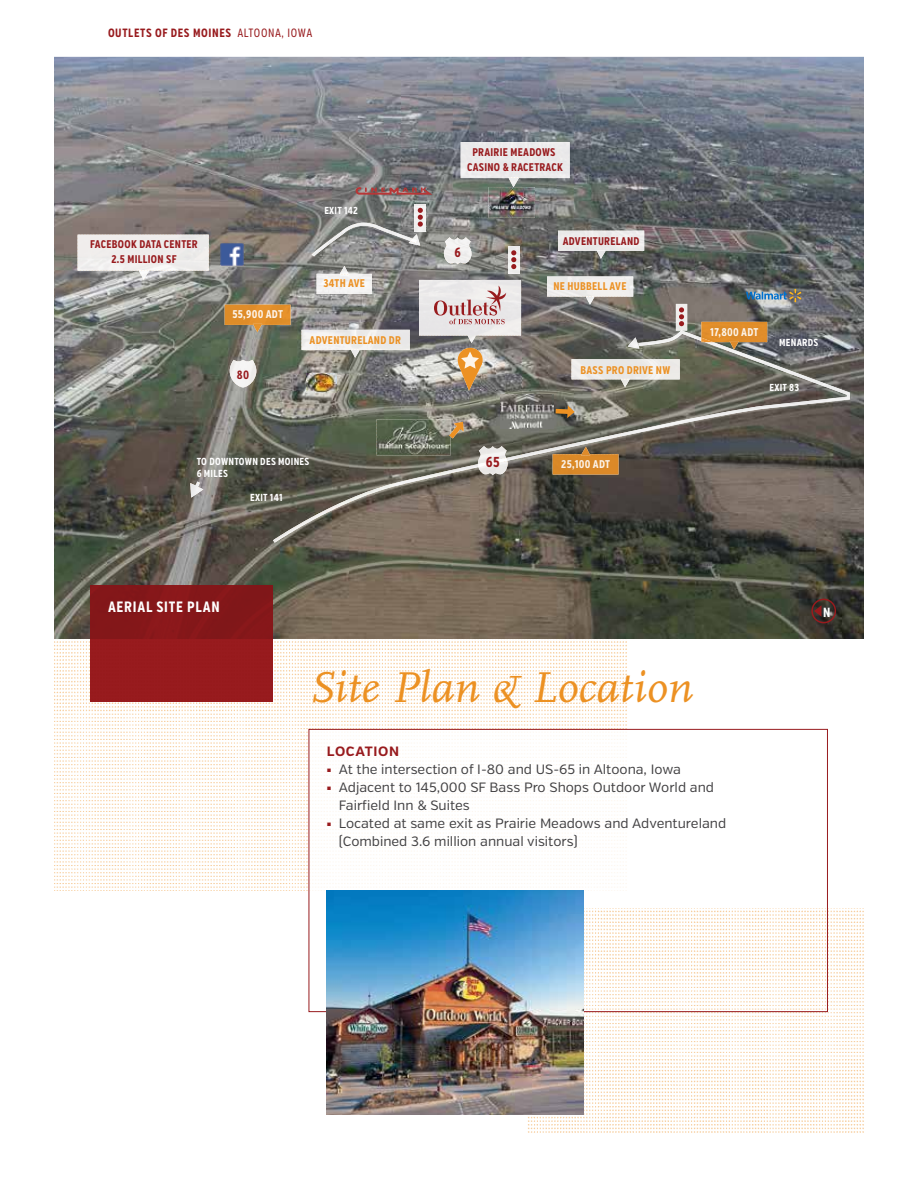
<style>
.page{position:relative;width:918px;height:1188px;background:#fff}
.page>*{position:absolute;margin:0;border:0;box-sizing:border-box;transform-origin:0 0}
.t1{font:italic 45px "Scala OT";color:#ec9123;scale:1.05 1}
.t2{font:700 15px "Verb Comp";letter-spacing:.05em;color:#fff}
.t3{font:700 14.4px "Verb Comp";color:#981b1e}
.t4{font:13.5px/18px "Verb";color:#414042}
.t5{font:700 13.5px "Verb";letter-spacing:.05em;color:#981b1e}
.t6{font:700 13.35px "Verb Comp";color:#981b1e}
.t7{font:700 13.2px "Verb Comp";color:#fff}
.t8{font:700 12px "Verb Comp";letter-spacing:.05em;color:#981b1e}
.t9{font:700 11.25px "Verb Comp";letter-spacing:.025em;color:#fcf4e9}
.t10{font:700 11.25px "Verb Comp";letter-spacing:.025em;color:#fcf3e9}
.t11{font:700 11.25px "Verb Comp";letter-spacing:.025em;color:#fdf4ea}
.t12{font:700 11.1px/14.9px "Verb Comp";letter-spacing:.025em;color:#981b1e;text-align:center}
.t13{font:700 11.1px "Verb Comp";letter-spacing:.025em;color:#ec9123}
.t14{font:700 10.2px/11.6px "Verb Comp";letter-spacing:.025em;color:#fff}
.s1{font-weight:400}
.s2{color:#fcf4e9}
.s3{color:#faf1e7}
.s4{color:#fdf4ea}
.s5{color:#fcf4ea}
.s6{font-family:"Scala OT";font-size:7.5px;color:#981b1e}
</style>
<div class="page">
<img style="left:54px;top:641px;width:573px;height:249px">
<img style="left:54px;top:57px;width:810px;height:582px">
<img style="left:547px;top:276px;width:86px;height:21px">
<svg style="left:586px;top:296px;width:9px;height:9px"></svg>
<svg style="left:811px;top:599px;width:25px;height:24px"></svg>
<svg style="left:556px;top:405px;width:19px;height:13px"></svg>
<img style="left:306px;top:374px;width:30px;height:19px">
<img style="left:376px;top:419px;width:75px;height:36px">
<svg style="left:449px;top:422px;width:15px;height:14px"></svg>
<svg style="left:356px;top:187px;width:77px;height:8px"></svg>
<img style="left:500px;top:395px;width:53px;height:34px">
<svg style="left:746px;top:289px;width:56px;height:13px"></svg>
<img style="left:488px;top:187px;width:47px;height:31px">
<img style="left:221px;top:243px;width:22px;height:22px">
<img style="left:444px;top:237px;width:28px;height:27px">
<svg style="left:458px;top:348px;width:25px;height:43px"></svg>
<div style="left:461px;top:142px;width:109px;height:36px;background:#ebeaea"></div>
<svg style="left:508px;top:177px;width:11px;height:11px"></svg>
<div style="left:78px;top:235px;width:131px;height:36px;background:#efedec"></div>
<svg style="left:139px;top:270px;width:10px;height:10px"></svg>
<img style="left:230px;top:360px;width:26px;height:27px">
<img style="left:190px;top:483px;width:13px;height:15px">
<svg style="left:195px;top:482px;width:5px;height:5px"></svg>
<img style="left:605px;top:331px;width:193px;height:106px">
<img style="left:797px;top:373px;width:53px;height:32px">
<img style="left:325px;top:475px;width:106px;height:39px">
<img style="left:430px;top:436px;width:191px;height:42px">
<img style="left:273px;top:510px;width:53px;height:33px">
<img style="left:312px;top:223px;width:101px;height:33px">
<img style="left:478px;top:446px;width:30px;height:29px">
<img style="left:478px;top:458px;width:29px;height:9px">
<img style="left:701px;top:322px;width:66px;height:20px">
<svg style="left:701px;top:338px;width:12px;height:4px"></svg>
<svg style="left:730px;top:341px;width:9px;height:9px"></svg>
<img style="left:710px;top:328px;width:48px;height:10px">
<img style="left:553px;top:454px;width:66px;height:21px">
<svg style="left:581px;top:447px;width:9px;height:8px"></svg>
<img style="left:562px;top:460px;width:48px;height:10px">
<img style="left:225px;top:305px;width:66px;height:20px">
<svg style="left:253px;top:324px;width:9px;height:8px"></svg>
<img style="left:233px;top:311px;width:50px;height:9px">
<svg style="left:628px;top:337px;width:12px;height:12px"></svg>
<img style="left:302px;top:330px;width:108px;height:20px">
<svg style="left:351px;top:349px;width:9px;height:9px"></svg>
<img style="left:571px;top:359px;width:109px;height:20px">
<svg style="left:621px;top:379px;width:9px;height:8px"></svg>
<img style="left:317px;top:274px;width:55px;height:20px">
<svg style="left:340px;top:266px;width:9px;height:9px"></svg>
<img style="left:415px;top:204px;width:11px;height:27px">
<svg style="left:418px;top:208px;width:5px;height:19px"></svg>
<img style="left:508px;top:247px;width:11px;height:27px">
<svg style="left:511px;top:250px;width:5px;height:19px"></svg>
<img style="left:676px;top:304px;width:11px;height:27px">
<svg style="left:679px;top:307px;width:5px;height:24px"></svg>
<svg style="left:409px;top:234px;width:11px;height:12px"></svg>
<img style="left:419px;top:280px;width:102px;height:63px">
<svg style="left:434px;top:286px;width:72px;height:38px;background:#dac2c3"></svg>
<div style="left:558px;top:231px;width:86px;height:20px;background:#ebeae9"></div>
<svg style="left:597px;top:250px;width:9px;height:9px"></svg>
<div style="left:90px;top:585px;width:183px;height:117px;background:linear-gradient(to bottom,#811619,#9d1b1e)"></div>
<div style="left:309px;top:729px;width:519px;height:283px;background:#fff"></div>
<img style="left:528px;top:908px;width:336px;height:225px">
<img style="left:327px;top:890px;width:257px;height:225px">
<p class="t8" style="left:108px;top:25px;width:206px">OUTLETS OF DES MOINES <span class="s1">ALTOONA, IOWA</span></p>
<p class="t12" style="left:90px;top:237px;width:109px">FACEBOOK DATA CENTER<br>2.5 MILLION SF</p>
<p class="t11" style="left:232px;top:308px;width:52px"><span class="s2">55,</span>900 AD<span class="s2">T</span></p>
<p class="t8" style="left:237px;top:368px;width:14px">80</p>
<p class="t14" style="left:324px;top:205px;width:35px">EXIT 142</p>
<p class="t13" style="left:323px;top:277px;width:43px">34TH AVE</p>
<p class="t13" style="left:310px;top:333px;width:93px">ADVENTURELAND DR</p>
<p class="t12" style="left:467px;top:146px;width:98px">PRAIRIE MEADOWS<br>CASINO &amp; RACETRACK</p>
<p class="t6" style="left:455px;top:244px;width:8px">6</p>
<p class="t12" style="left:563px;top:234px;width:78px">ADVENTURELAND</p>
<p class="t13" style="left:553px;top:280px;width:75px">NE HUBBELL AVE</p>
<p class="t13" style="left:580px;top:363px;width:91px">BASS PRO DRIVE NW</p>
<p class="t14" style="left:197px;top:456px;width:114px">TO DOWNTOWN DES MOINES<br>6 MILES</p>
<p class="t3" style="left:486px;top:454px;width:15px">65</p>
<p class="t14" style="left:250px;top:492px;width:34px">EXIT 141</p>
<p class="t10" style="left:561px;top:458px;width:50px"><span class="s3">25,</span>100 ADT</p>
<p class="t9" style="left:710px;top:325px;width:50px"><span class="s4">17,</span>800 <span class="s5">AD</span>T</p>
<p class="t14" style="left:779px;top:337px;width:41px">MENARDS</p>
<p class="t14" style="left:769px;top:382px;width:31px">EXIT 83</p>
<p class="t2" style="left:108px;top:598px;width:113px">AERIAL SITE PLAN</p>
<h1 class="t1" style="left:309px;top:663px;width:368px">Site Plan &amp; Location</h1>
<p class="t5" style="left:327px;top:743px;width:74px">LOCATION</p>
<p class="t4" style="left:327px;top:760px;width:356px"><span class="s6">▪</span> At the intersection of I-80 and US-65 in Altoona, Iowa</p>
<p class="t4" style="left:339px;top:778px;width:377px;text-indent:-12px"><span class="s6">▪</span> Adjacent to 145,000 SF Bass Pro Shops Outdoor World and<br>Fairfield Inn &amp; Suites</p>
<p class="t4" style="left:339px;top:814px;width:389px;text-indent:-12px"><span class="s6">▪</span> Located at same exit as Prairie Meadows and Adventureland (Combined 3.6 million annual visitors)</p>
<p class="t7" style="left:823px;top:604px;width:9px">N</p>
</div>
